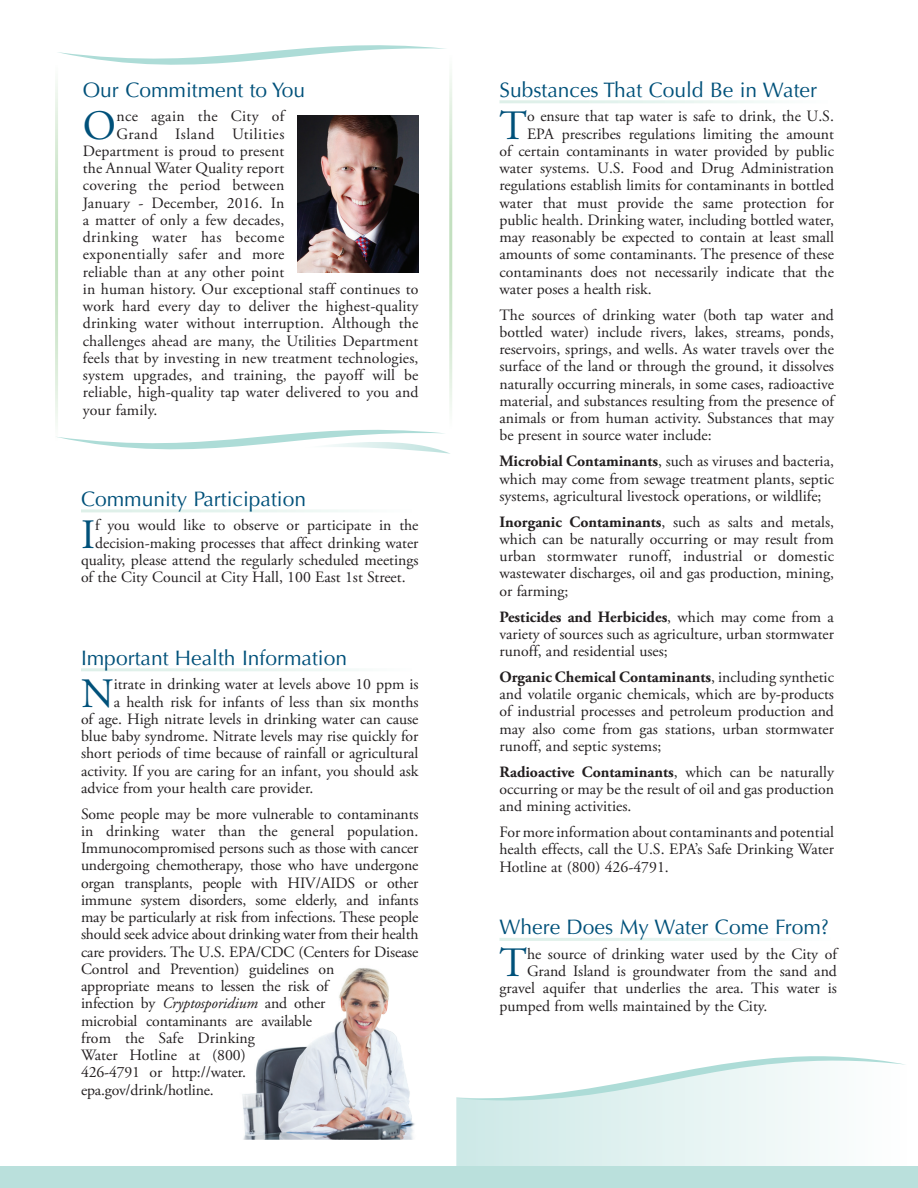
<style>
.page{position:relative;width:918px;height:1188px;background:#fff}
.page>*{position:absolute;margin:0;border:0;box-sizing:border-box;transform-origin:0 0}
.t1{font:41.7px "Adobe Garamond Pro";color:#00517a}
.t2{font:21px "Optima";color:#00517a}
.t3{font:15.75px/17.2px "Adobe Garamond Pro";color:#231f20;text-align:justify}
.t4{font:15.75px "Adobe Garamond Pro";letter-spacing:.02em;color:#231f20}
.t5{font:15.75px "Adobe Garamond Pro";letter-spacing:.025em;color:#231f20}
.t6{font:15.75px "Adobe Garamond Pro";letter-spacing:.03em;color:#231f20}
.s1{font-style:italic}
.s2{font-weight:700}
</style>
<div class="page">
<svg style="left:456px;top:1114px;width:363px;height:52px;background:#e0f1f0"></svg>
<svg style="left:456px;top:1056px;width:449px;height:58px"></svg>
<div style="left:0;top:1166px;width:918px;height:22px;background:#bae0dc"></div>
<svg style="left:58px;top:45px;width:388px;height:20px"></svg>
<svg style="left:58px;top:429px;width:392px;height:25px"></svg>
<img style="left:298px;top:116px;width:120px;height:157px">
<img style="left:242px;top:968px;width:173px;height:172px">
<hr style="left:449px;top:55px;width:3px;height:375px;background:#c3e0c0">
<hr style="left:55px;top:65px;width:3px;height:377px;background:#c3e0c0">
<h2 class="t2" style="left:83px;top:77px;width:224px">Our Commitment to You</h2>
<h1 class="t1" style="left:83px;top:100px;width:35px">O</h1>
<p class="t5" style="left:116px;top:107px;width:170px">nce again the City of</p>
<p class="t6" style="left:116px;top:124px;width:169px">Grand Island Utilities</p>
<p class="t3" style="left:83px;top:143px;width:203px">Department is proud to present</p>
<p class="t3" style="left:83px;top:160px;width:203px">the Annual Water Quality report</p>
<p class="t4" style="left:83px;top:176px;width:203px">covering the period between</p>
<p class="t3" style="left:83px;top:194px;width:203px">January - December, 2016. In</p>
<p class="t3" style="left:83px;top:212px;width:203px">a matter of only a few decades,</p>
<p class="t5" style="left:83px;top:228px;width:203px">drinking water has become</p>
<p class="t4" style="left:83px;top:245px;width:203px">exponentially safer and more</p>
<p class="t3" style="left:83px;top:263px;width:203px">reliable than at any other point</p>
<p class="t3" style="left:83px;top:281px;width:337px">in human history. Our exceptional staff continues to</p>
<p class="t3" style="left:83px;top:298px;width:337px">work hard every day to deliver the highest-quality</p>
<p class="t3" style="left:83px;top:315px;width:337px">drinking water without interruption. Although the</p>
<p class="t3" style="left:83px;top:332px;width:337px">challenges ahead are many, the Utilities Department</p>
<p class="t3" style="left:83px;top:350px;width:337px">feels that by investing in new treatment technologies,</p>
<p class="t3" style="left:83px;top:367px;width:337px">system upgrades, and training, the payoff will be</p>
<p class="t3" style="left:83px;top:384px;width:337px">reliable, high-quality tap water delivered to you and</p>
<p class="t3" style="left:83px;top:401px;width:76px">your family.</p>
<h2 class="t2" style="left:81px;top:486px;width:227px">Community Participation</h2>
<h1 class="t1" style="left:81px;top:509px;width:16px">I</h1>
<p class="t3" style="left:95px;top:517px;width:325px">f you would like to observe or participate in the</p>
<p class="t3" style="left:95px;top:535px;width:325px">decision-making processes that affect drinking water</p>
<p class="t3" style="left:81px;top:552px;width:339px">quality, please attend the regularly scheduled meetings</p>
<p class="t3" style="left:81px;top:569px;width:326px">of the City Council at City Hall, 100 East 1st Street.</p>
<h2 class="t2" style="left:81px;top:645px;width:268px">Important Health Information</h2>
<h1 class="t1" style="left:81px;top:668px;width:34px">N</h1>
<p class="t3" style="left:114px;top:676px;width:306px">itrate in drinking water at levels above 10 ppm is</p>
<p class="t3" style="left:114px;top:694px;width:306px">a health risk for infants of less than six months</p>
<p class="t3" style="left:81px;top:711px;width:339px">of age. High nitrate levels in drinking water can cause</p>
<p class="t3" style="left:81px;top:728px;width:339px">blue baby syndrome. Nitrate levels may rise quickly for</p>
<p class="t3" style="left:81px;top:745px;width:339px">short periods of time because of rainfall or agricultural</p>
<p class="t3" style="left:81px;top:762px;width:339px">activity. If you are caring for an infant, you should ask</p>
<p class="t3" style="left:81px;top:780px;width:234px">advice from your health care provider.</p>
<p class="t3" style="left:81px;top:806px;width:339px;text-align:left">Some people may be more vulnerable to contaminants in drinking water than the general population.<br>Immunocompromised persons such as those with cancer undergoing chemotherapy, those who have undergone organ transplants, people with HIV/AIDS or other immune system disorders, some elderly, and infants may be particularly at risk from infections. These people should seek advice about drinking water from their health care providers. The U.S. EPA/CDC (Centers for Disease Control and Prevention) guidelines on<br>appropriate means to lessen the risk of<br>infection by <span class="s1">Cryptosporidium</span> and other<br>microbial contaminants are available<br>from the Safe Drinking<br>Water Hotline at (800)<br>426-4791 or http://water.<br>epa.gov/drink/hotline.</p>
<h2 class="t2" style="left:500px;top:77px;width:319px">Substances That Could Be in Water</h2>
<h1 class="t1" style="left:500px;top:100px;width:29px">T</h1>
<p class="t3" style="left:527px;top:108px;width:308px">o ensure that tap water is safe to drink, the U.S.</p>
<p class="t3" style="left:527px;top:126px;width:308px">EPA prescribes regulations limiting the amount</p>
<p class="t3" style="left:500px;top:143px;width:336px">of certain contaminants in water provided by public</p>
<p class="t3" style="left:500px;top:160px;width:336px">water systems. U.S. Food and Drug Administration</p>
<p class="t3" style="left:500px;top:177px;width:336px">regulations establish limits for contaminants in bottled</p>
<p class="t3" style="left:500px;top:194px;width:336px">water that must provide the same protection for</p>
<p class="t3" style="left:500px;top:212px;width:336px">public health. Drinking water, including bottled water,</p>
<p class="t3" style="left:500px;top:229px;width:336px">may reasonably be expected to contain at least small</p>
<p class="t3" style="left:500px;top:246px;width:336px">amounts of some contaminants. The presence of these</p>
<p class="t3" style="left:500px;top:263px;width:336px">contaminants does not necessarily indicate that the</p>
<p class="t3" style="left:500px;top:281px;width:154px">water poses a health risk.</p>
<p class="t3" style="left:500px;top:307px;width:336px">The sources of drinking water (both tap water and bottled water) include rivers, lakes, streams, ponds, reservoirs, springs, and wells. As water travels over the surface of the land or through the ground, it dissolves naturally occurring minerals, in some cases, radioactive material, and substances resulting from the presence of animals or from human activity. Substances that may be present in source water include:</p>
<p class="t3" style="left:500px;top:453px;width:336px"><span class="s2">Microbial Contaminants</span>, such as viruses and bacteria, which may come from sewage treatment plants, septic systems, agricultural livestock operations, or wildlife;</p>
<p class="t3" style="left:500px;top:514px;width:336px"><span class="s2">Inorganic Contaminants</span>, such as salts and metals, which can be naturally occurring or may result from urban stormwater runoff, industrial or domestic wastewater discharges, oil and gas production, mining, or farming;</p>
<p class="t3" style="left:500px;top:608px;width:336px"><span class="s2">Pesticides and Herbicides</span>, which may come from a variety of sources such as agriculture, urban stormwater runoff, and residential uses;</p>
<p class="t3" style="left:500px;top:669px;width:336px"><span class="s2">Organic Chemical Contaminants</span>, including synthetic and volatile organic chemicals, which are by-products of industrial processes and petroleum production and may also come from gas stations, urban stormwater runoff, and septic systems;</p>
<p class="t3" style="left:500px;top:764px;width:336px"><span class="s2">Radioactive Contaminants</span>, which can be naturally occurring or may be the result of oil and gas production and mining activities.</p>
<p class="t3" style="left:500px;top:824px;width:336px">For more information about contaminants and potential health effects, call the U.S. EPA’s Safe Drinking Water Hotline at (800) 426-4791.</p>
<h2 class="t2" style="left:500px;top:915px;width:331px">Where Does My Water Come From?</h2>
<h1 class="t1" style="left:500px;top:938px;width:29px">T</h1>
<p class="t3" style="left:527px;top:946px;width:311px">he source of drinking water used by the City of</p>
<p class="t3" style="left:527px;top:963px;width:311px">Grand Island is groundwater from the sand and</p>
<p class="t3" style="left:500px;top:980px;width:339px">gravel aquifer that underlies the area. This water is</p>
<p class="t3" style="left:500px;top:998px;width:269px">pumped from wells maintained by the City.</p>
</div>
